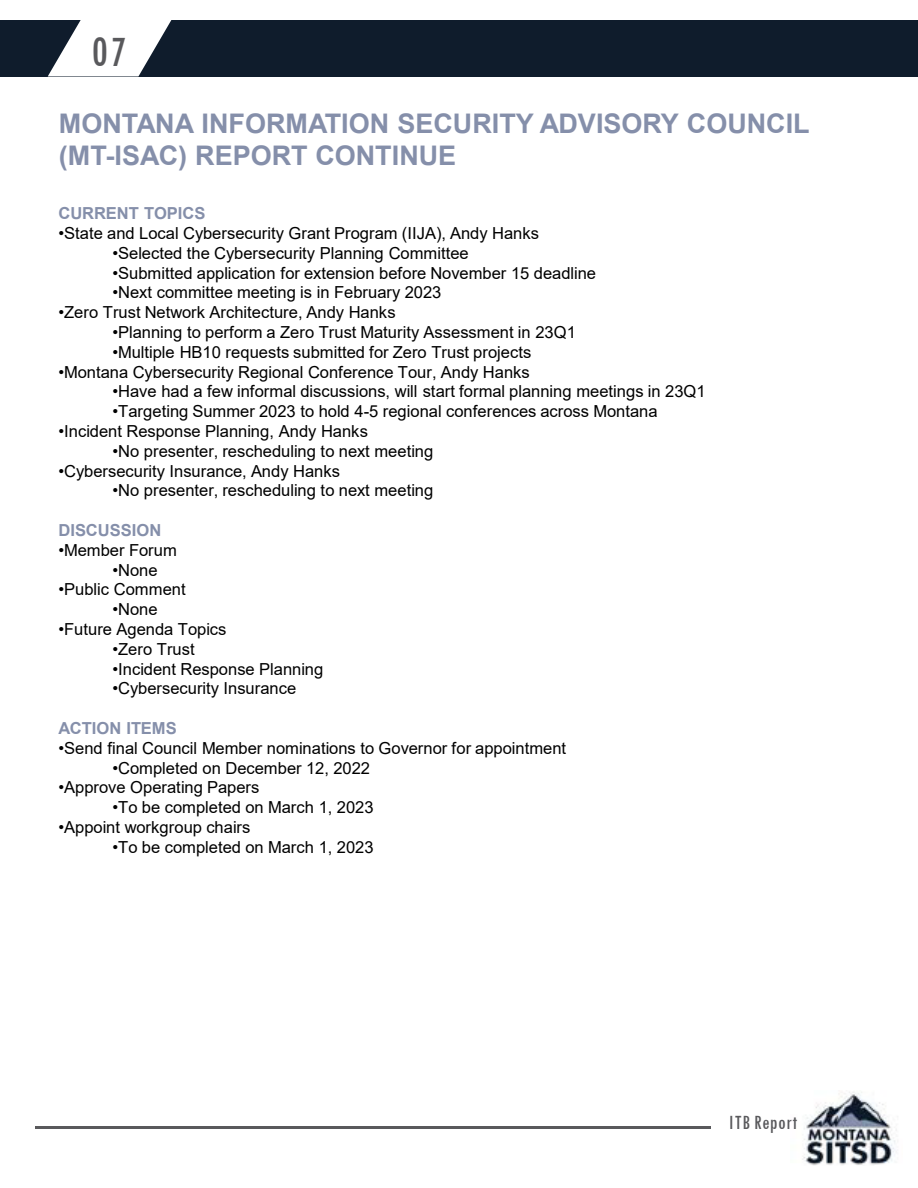
<style>
.page{position:relative;width:918px;height:1188px;background:#fff}
.page>*{position:absolute;margin:0;border:0;box-sizing:border-box;transform-origin:0 0}
.t1{font:condensed 45px "Tw Cen";color:#59595c}
.t2{font:700 27px "Arial";color:#858faa}
.t3{font:condensed 21px "Tw Cen";letter-spacing:.02em;color:#59595c}
.t4{font:16.5px "Arial";color:#000}
.t5{font:700 16.5px "Arial";letter-spacing:-.005em;color:#858faa}
</style>
<div class="page">
<div style="left:0;top:20px;width:918px;height:56px;background:#0f1c2c"></div>
<svg style="left:48px;top:20px;width:124px;height:56px"></svg>
<hr style="left:35px;top:1126px;width:676px;height:3px;background:#59595c">
<img style="left:802px;top:1092px;width:95px;height:73px">
<p class="t1" style="left:91px;top:24px;width:36px">07</p>
<p class="t2" style="left:59px;top:104px;width:752px">MONTANA INFORMATION SECURITY ADVISORY COUNCIL</p>
<p class="t2" style="left:59px;top:137px;width:399px">(MT-ISAC) REPORT CONTINUE</p>
<p class="t5" style="left:58px;top:202px;width:149px">CURRENT TOPICS</p>
<p class="t4" style="left:58px;top:222px;width:482px">•State and Local Cybersecurity Grant Program (IIJA), Andy Hanks</p>
<p class="t4" style="left:112px;top:242px;width:358px">•Selected the Cybersecurity Planning Committee</p>
<p class="t4" style="left:112px;top:261px;width:485px">•Submitted application for extension before November 15 deadline</p>
<p class="t4" style="left:112px;top:281px;width:331px">•Next committee meeting is in February 2023</p>
<p class="t4" style="left:58px;top:301px;width:339px">•Zero Trust Network Architecture, Andy Hanks</p>
<p class="t4" style="left:112px;top:321px;width:465px">•Planning to perform a Zero Trust Maturity Assessment in 23Q1</p>
<p class="t4" style="left:112px;top:341px;width:420px">•Multiple HB10 requests submitted for Zero Trust projects</p>
<p class="t4" style="left:58px;top:360px;width:473px">•Montana Cybersecurity Regional Conference Tour, Andy Hanks</p>
<p class="t4" style="left:112px;top:380px;width:595px">•Have had a few informal discussions, will start formal planning meetings in 23Q1</p>
<p class="t4" style="left:112px;top:400px;width:547px">•Targeting Summer 2023 to hold 4-5 regional conferences across Montana</p>
<p class="t4" style="left:58px;top:420px;width:311px">•Incident Response Planning, Andy Hanks</p>
<p class="t4" style="left:112px;top:440px;width:322px">•No presenter, rescheduling to next meeting</p>
<p class="t4" style="left:58px;top:459px;width:283px">•Cybersecurity Insurance, Andy Hanks</p>
<p class="t4" style="left:112px;top:479px;width:322px">•No presenter, rescheduling to next meeting</p>
<p class="t5" style="left:58px;top:519px;width:104px">DISCUSSION</p>
<p class="t4" style="left:58px;top:539px;width:120px">•Member Forum</p>
<p class="t4" style="left:112px;top:558px;width:47px">•None</p>
<p class="t4" style="left:58px;top:578px;width:129px">•Public Comment</p>
<p class="t4" style="left:112px;top:598px;width:47px">•None</p>
<p class="t4" style="left:58px;top:618px;width:170px">•Future Agenda Topics</p>
<p class="t4" style="left:112px;top:638px;width:84px">•Zero Trust</p>
<p class="t4" style="left:112px;top:657px;width:212px">•Incident Response Planning</p>
<p class="t4" style="left:112px;top:677px;width:185px">•Cybersecurity Insurance</p>
<p class="t5" style="left:58px;top:717px;width:120px">ACTION ITEMS</p>
<p class="t4" style="left:58px;top:737px;width:509px">•Send final Council Member nominations to Governor for appointment</p>
<p class="t4" style="left:112px;top:756px;width:259px">•Completed on December 12, 2022</p>
<p class="t4" style="left:58px;top:776px;width:202px">•Approve Operating Papers</p>
<p class="t4" style="left:112px;top:796px;width:263px">•To be completed on March 1, 2023</p>
<p class="t4" style="left:58px;top:816px;width:194px">•Appoint workgroup chairs</p>
<p class="t4" style="left:112px;top:836px;width:263px">•To be completed on March 1, 2023</p>
<p class="t3" style="left:729px;top:1110px;width:70px">ITB Report</p>
</div>
